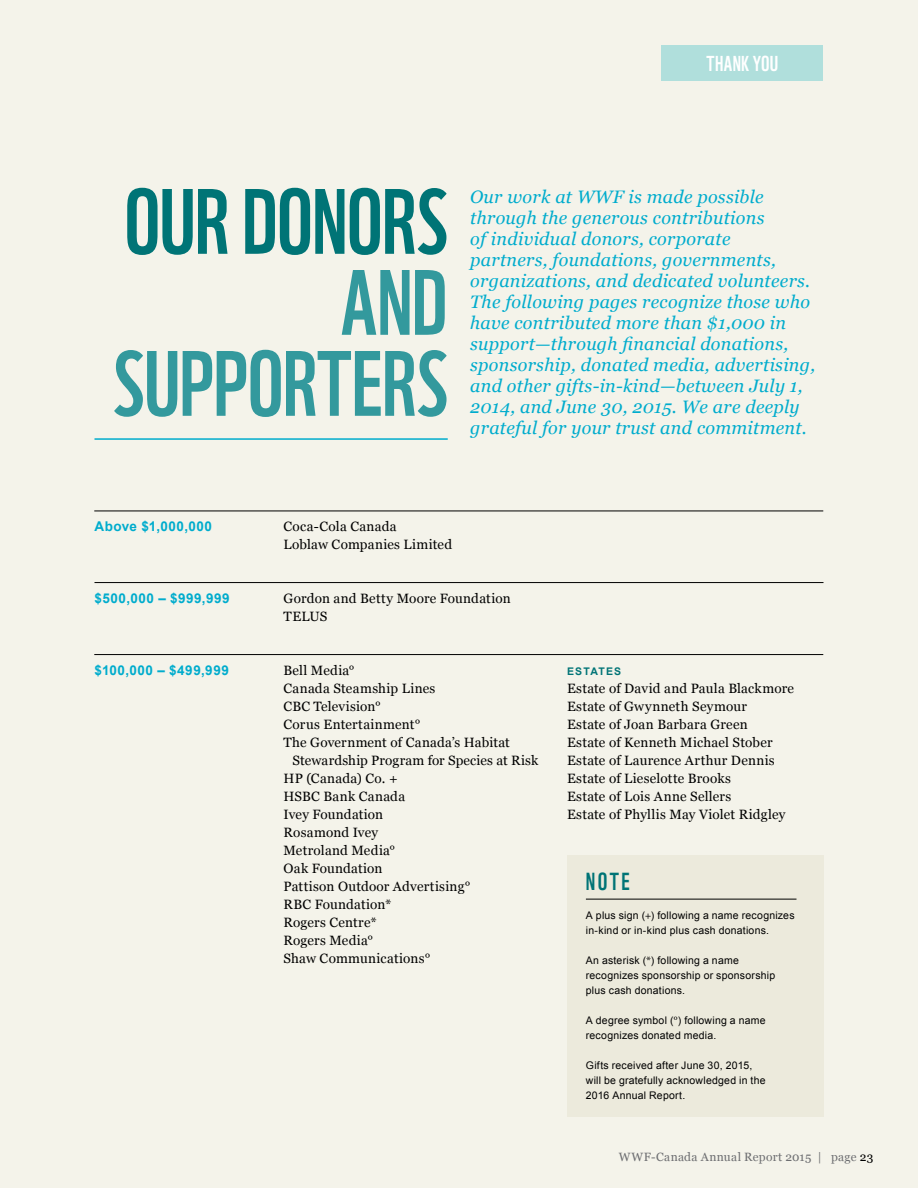
<style>
.page{position:relative;width:918px;height:1188px;background:#f4f3ea}
.page>*{position:absolute;margin:0;border:0;box-sizing:border-box;transform-origin:0 0}
.t1{font:90px/81px "WWF";letter-spacing:-.005em;color:#33999d;text-align:right}
.t2{font:90px "WWF";letter-spacing:-.015em;color:#007476}
.t3{font:24px "WWF";color:#007476}
.t4{font:21px "WWF";letter-spacing:.015em;color:#fff}
.t5{font:italic 18px/21px "Georgia";letter-spacing:.015em;color:#00accd}
.t6{font:13.5px/18px "Georgia";letter-spacing:.015em;color:#000}
.t7{font:700 13.5px "Arial";letter-spacing:.04em;color:#00accd}
.t8{font:12px "Georgia";letter-spacing:.025em;color:#6d6e71}
.t9{font:10.5px/15px "Arial";letter-spacing:.02em;color:#000}
.t10{font:700 10.5px "Arial";letter-spacing:.11em;color:#007476}
.s1{font-family:"Georgia"}
.s2{color:#000}
</style>
<div class="page">
<hr style="left:94px;top:438px;width:354px;height:2px;background:#00accd">
<hr style="left:94px;top:511px;width:729px;height:1px;background:#000">
<hr style="left:94px;top:582px;width:730px;height:1px;background:#000">
<hr style="left:94px;top:654px;width:729px;height:1px;background:#000">
<div style="left:662px;top:45px;width:162px;height:36px;background:#b0dfdc"></div>
<div style="left:567px;top:855px;width:257px;height:261px;background:#eceadc"></div>
<hr style="left:586px;top:899px;width:210px;height:1px;background:#000">
<h3 class="t4" style="left:707px;top:47px;width:73px">THANK YOU</h3>
<h1 class="t2" style="left:124px;top:151px;width:325px">OUR DONORS</h1>
<h1 class="t1" style="left:113px;top:253px;width:337px">AND<br>SUPPORTERS</h1>
<p class="t5" style="left:470px;top:186px;width:347px">Our work at WWF is made possible through the generous contributions<br>of individual donors, corporate<br>partners, foundations, governments, organizations, and dedicated volunteers.<br>The following pages recognize those who have contributed more than $1,000 in support—through financial donations, sponsorship, donated media, advertising, and other gifts-in-kind—between July 1, 2014, and June 30, 2015. We are deeply grateful for your trust and commitment.</p>
<p class="t7" style="left:94px;top:517px;width:119px">Above $1,000,000</p>
<p class="t6" style="left:284px;top:517px;width:170px">Coca-Cola Canada<br>Loblaw Companies Limited</p>
<p class="t7" style="left:94px;top:589px;width:137px">$500,000 – $999,999</p>
<p class="t7" style="left:94px;top:661px;width:136px">$100,000 – $499,999</p>
<p class="t6" style="left:284px;top:589px;width:229px">Gordon and Betty Moore Foundation<br>TELUS</p>
<p class="t6" style="left:284px;top:661px;width:73px">Bell Media°</p>
<p class="t6" style="left:284px;top:679px;width:153px">Canada Steamship Lines</p>
<p class="t6" style="left:284px;top:697px;width:99px">CBC Television°</p>
<p class="t6" style="left:284px;top:715px;width:138px">Corus Entertainment°</p>
<p class="t6" style="left:284px;top:733px;width:228px">The Government of Canada’s Habitat</p>
<p class="t6" style="left:293px;top:751px;width:247px">Stewardship Program for Species at Risk</p>
<p class="t6" style="left:284px;top:769px;width:116px">HP (Canada) Co. +</p>
<p class="t6" style="left:284px;top:787px;width:123px">HSBC Bank Canada</p>
<p class="t6" style="left:284px;top:805px;width:101px">Ivey Foundation</p>
<p class="t6" style="left:284px;top:823px;width:96px">Rosamond Ivey</p>
<p class="t6" style="left:284px;top:841px;width:113px">Metroland Media°</p>
<p class="t6" style="left:284px;top:859px;width:101px">Oak Foundation</p>
<p class="t6" style="left:284px;top:877px;width:189px">Pattison Outdoor Advertising°</p>
<p class="t6" style="left:284px;top:895px;width:110px">RBC Foundation*</p>
<p class="t6" style="left:284px;top:913px;width:95px">Rogers Centre*</p>
<p class="t6" style="left:284px;top:931px;width:91px">Rogers Media°</p>
<p class="t6" style="left:284px;top:949px;width:148px">Shaw Communications°</p>
<p class="t10" style="left:567px;top:664px;width:56px">ESTATES</p>
<p class="t6" style="left:567px;top:679px;width:229px">Estate of David and Paula Blackmore<br>Estate of Gwynneth Seymour<br>Estate of Joan Barbara Green<br>Estate of Kenneth Michael Stober<br>Estate of Laurence Arthur Dennis<br>Estate of Lieselotte Brooks<br>Estate of Lois Anne Sellers<br>Estate of Phyllis May Violet Ridgley</p>
<h2 class="t3" style="left:586px;top:863px;width:45px">NOTE</h2>
<p class="t9" style="left:586px;top:908px;width:210px">A plus sign (<span class="s1">+</span>) following a name recognizes in-kind or in-kind plus cash donations.</p>
<p class="t9" style="left:586px;top:953px;width:191px">An asterisk (<span class="s1">*</span>) following a name recognizes sponsorship or sponsorship plus cash donations.</p>
<p class="t9" style="left:586px;top:1013px;width:181px">A degree symbol (<span class="s1">°</span>) following a name recognizes donated media.</p>
<p class="t9" style="left:586px;top:1058px;width:181px">Gifts received after June 30, 2015, will be gratefully acknowledged in the<br>2016 Annual Report.</p>
<p class="t8" style="left:619px;top:1150px;width:256px">WWF-Canada Annual Report 2015 | page <span class="s2">23</span></p>
</div>
